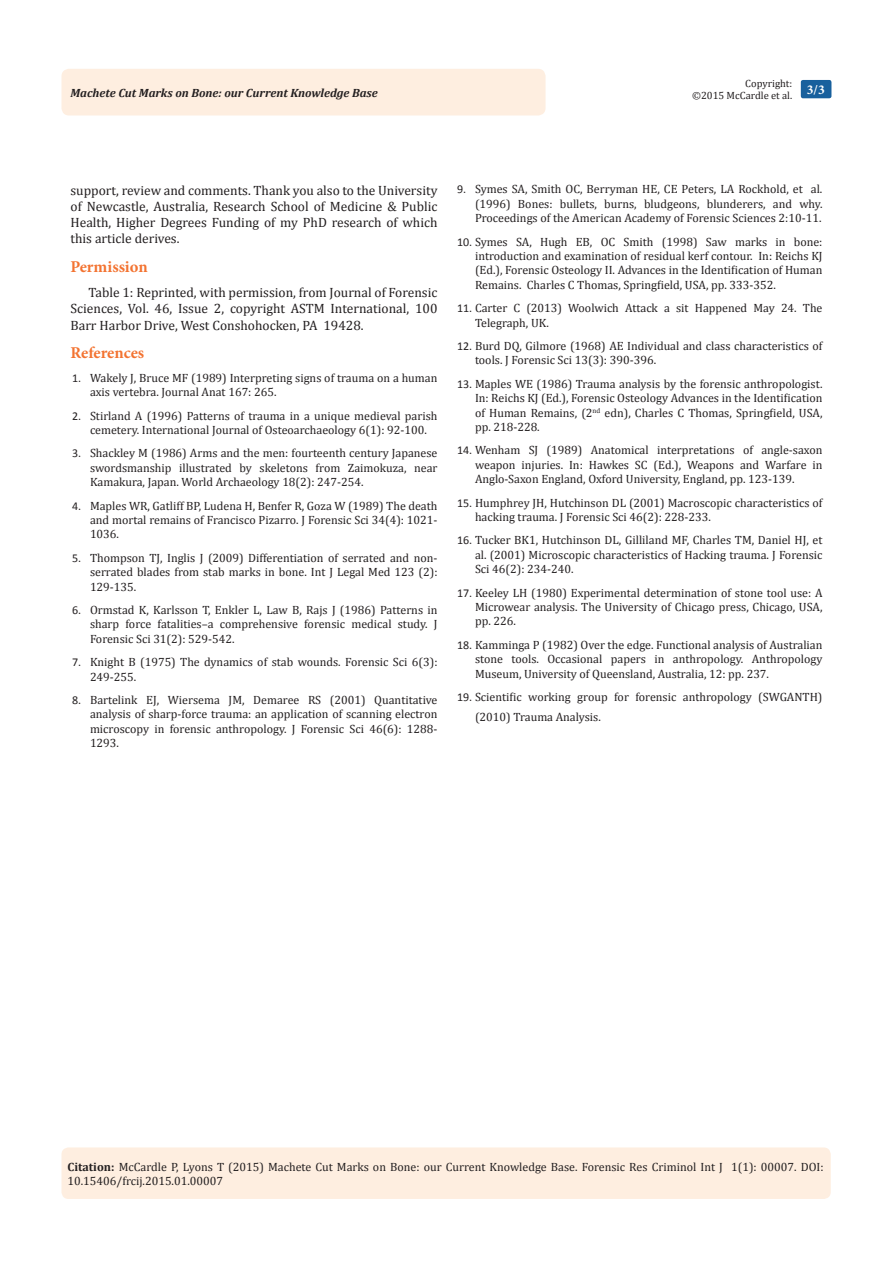
<style>
.page{position:relative;width:893px;height:1263px;background:#fff}
.page>*{position:absolute;margin:0;border:0;box-sizing:border-box;transform-origin:0 0}
.t1{font:700 16.5px "Minion Pro";letter-spacing:-.005em;color:#f37331}
.List_Paragraph{font:13.5px/16.2px "Cambria";color:#231f20;text-align:justify}
.t2{font:700 13.5px "Minion Pro";color:#fff}
.t3{font:12px/14.4px "Cambria";color:#231f20;text-align:justify}
.t4{font:italic 700 12px "Cambria";color:#231f20}
.t5{font:10.5px "Cambria";color:#231f20}
.s1{font-family:"Calibri"}
.s2{font-weight:700}
</style>
<div class="page">
<div style="left:62px;top:69px;width:484px;height:47px;background:#feeee0;border-radius:8px"></div>
<div style="left:801px;top:80px;width:30px;height:18px;background:#18609d;border-radius:2px"></div>
<div style="left:62px;top:1147px;width:769px;height:52px;background:#feeee0;border-radius:7px"></div>
<p class="t5" style="left:745px;top:77px;width:48px">Copyright:</p>
<p class="t5" style="left:692px;top:89px;width:102px">©2015 McCardle et al.</p>
<p class="t4" style="left:70px;top:84px;width:309px">Machete Cut Marks on Bone: our Current Knowledge Base</p>
<p class="t2" style="left:807px;top:80px;width:19px">3/3</p>
<p class="List_Paragraph" style="left:70px;top:182px;width:368px">support, review and comments. Thank you also to the University of Newcastle, Australia, Research School of Medicine &amp; Public Health, Higher Degrees Funding of my PhD research of which this article derives.</p>
<p class="t1" style="left:70px;top:255px;width:79px">Permission</p>
<p class="List_Paragraph" style="left:70px;top:284px;width:368px;text-indent:18px">Table 1: Reprinted, with permission, from Journal of Forensic Sciences, Vol. 46, Issue 2, copyright ASTM International, 100<br>Barr Harbor Drive, West Conshohocken, PA 19428.</p>
<p class="t1" style="left:70px;top:341px;width:75px">References</p>
<p class="t3" style="left:90px;top:370px;width:349px;text-indent:-18px"><span class="s1">1.</span> Wakely J, Bruce MF (1989) Interpreting signs of trauma on a human axis vertebra. Journal Anat 167: 265.</p>
<p class="t3" style="left:90px;top:408px;width:349px;text-indent:-18px"><span class="s1">2.</span> Stirland A (1996) Patterns of trauma in a unique medieval parish cemetery. International Journal of Osteoarchaeology 6(1): 92-100.</p>
<p class="t3" style="left:90px;top:446px;width:349px;text-indent:-18px"><span class="s1">3.</span> Shackley M (1986) Arms and the men: fourteenth century Japanese swordsmanship illustrated by skeletons from Zaimokuza, near Kamakura, Japan. World Archaeology 18(2): 247-254.</p>
<p class="t3" style="left:90px;top:498px;width:349px;text-indent:-18px"><span class="s1">4.</span> Maples WR, Gatliff BP, Ludena H, Benfer R, Goza W (1989) The death and mortal remains of Francisco Pizarro. J Forensic Sci 34(4): 1021- 1036.</p>
<p class="t3" style="left:90px;top:550px;width:349px;text-indent:-18px"><span class="s1">5.</span> Thompson TJ, Inglis J (2009) Differentiation of serrated and non&shy;serrated blades from stab marks in bone. Int J Legal Med 123 (2):<br>129-135.</p>
<p class="t3" style="left:90px;top:603px;width:349px;text-indent:-18px"><span class="s1">6.</span> Ormstad K, Karlsson T, Enkler L, Law B, Rajs J (1986) Patterns in sharp force fatalities–a comprehensive forensic medical study. J Forensic Sci 31(2): 529-542.</p>
<p class="t3" style="left:90px;top:655px;width:349px;text-indent:-18px"><span class="s1">7.</span> Knight B (1975) The dynamics of stab wounds. Forensic Sci 6(3):<br>249-255.</p>
<p class="t3" style="left:90px;top:693px;width:349px;text-indent:-18px"><span class="s1">8.</span> Bartelink EJ, Wiersema JM, Demaree RS (2001) Quantitative analysis of sharp-force trauma: an application of scanning electron microscopy in forensic anthropology. J Forensic Sci 46(6): 1288- 1293.</p>
<p class="t3" style="left:475px;top:182px;width:349px;text-indent:-18px"><span class="s1">9.</span> Symes SA, Smith OC, Berryman HE, CE Peters, LA Rockhold, et al. (1996) Bones: bullets, burns, bludgeons, blunderers, and why.<br>Proceedings of the American Academy of Forensic Sciences 2:10-11.</p>
<p class="t3" style="left:475px;top:234px;width:349px;text-indent:-18px"><span class="s1">10.</span> Symes SA, Hugh EB, OC Smith (1998) Saw marks in bone: introduction and examination of residual kerf contour. In: Reichs KJ (Ed.), Forensic Osteology II. Advances in the Identification of Human Remains. Charles C Thomas, Springfield, USA, pp. 333-352.</p>
<p class="t3" style="left:475px;top:301px;width:349px;text-indent:-18px"><span class="s1">11.</span> Carter C (2013) Woolwich Attack a sit Happened May 24. The<br>Telegraph, UK.</p>
<p class="t3" style="left:475px;top:339px;width:349px;text-indent:-18px"><span class="s1">12.</span> Burd DQ, Gilmore (1968) AE Individual and class characteristics of tools. J Forensic Sci 13(3): 390-396.</p>
<p class="t3" style="left:475px;top:376px;width:349px;text-indent:-18px"><span class="s1">13.</span> Maples WE (1986) Trauma analysis by the forensic anthropologist.<br>In: Reichs KJ (Ed.), Forensic Osteology Advances in the Identification of Human Remains, (2<sup>nd</sup> edn), Charles C Thomas, Springfield, USA, pp. 218-228.</p>
<p class="t3" style="left:475px;top:443px;width:349px;text-indent:-18px"><span class="s1">14.</span> Wenham SJ (1989) Anatomical interpretations of angle-saxon weapon injuries. In: Hawkes SC (Ed.), Weapons and Warfare in Anglo-Saxon England, Oxford University, England, pp. 123-139.</p>
<p class="t3" style="left:475px;top:495px;width:349px;text-indent:-18px"><span class="s1">15.</span> Humphrey JH, Hutchinson DL (2001) Macroscopic characteristics of hacking trauma. J Forensic Sci 46(2): 228-233.</p>
<p class="t3" style="left:475px;top:533px;width:349px;text-indent:-18px"><span class="s1">16.</span> Tucker BK1, Hutchinson DL, Gilliland MF, Charles TM, Daniel HJ, et al. (2001) Microscopic characteristics of Hacking trauma. J Forensic Sci 46(2): 234-240.</p>
<p class="t3" style="left:475px;top:585px;width:349px;text-indent:-18px"><span class="s1">17.</span> Keeley LH (1980) Experimental determination of stone tool use: A Microwear analysis. The University of Chicago press, Chicago, USA, pp. 226.</p>
<p class="t3" style="left:475px;top:637px;width:349px;text-indent:-18px"><span class="s1">18.</span> Kamminga P (1982) Over the edge. Functional analysis of Australian stone tools. Occasional papers in anthropology. Anthropology Museum, University of Queensland, Australia, 12: pp. 237.</p>
<p class="t3" style="left:475px;top:687px;width:349px;line-height:19.8px;text-indent:-18px"><span class="s1">19.</span> Scientific working group for forensic anthropology (SWGANTH) (2010) Trauma Analysis.</p>
<p class="t3" style="left:68px;top:1159px;width:757px"><span class="s2">Citation:</span> McCardle P, Lyons T (2015) Machete Cut Marks on Bone: our Current Knowledge Base. Forensic Res Criminol Int J 1(1): 00007. DOI:<br>10.15406/frcij.2015.01.00007</p>
</div>
